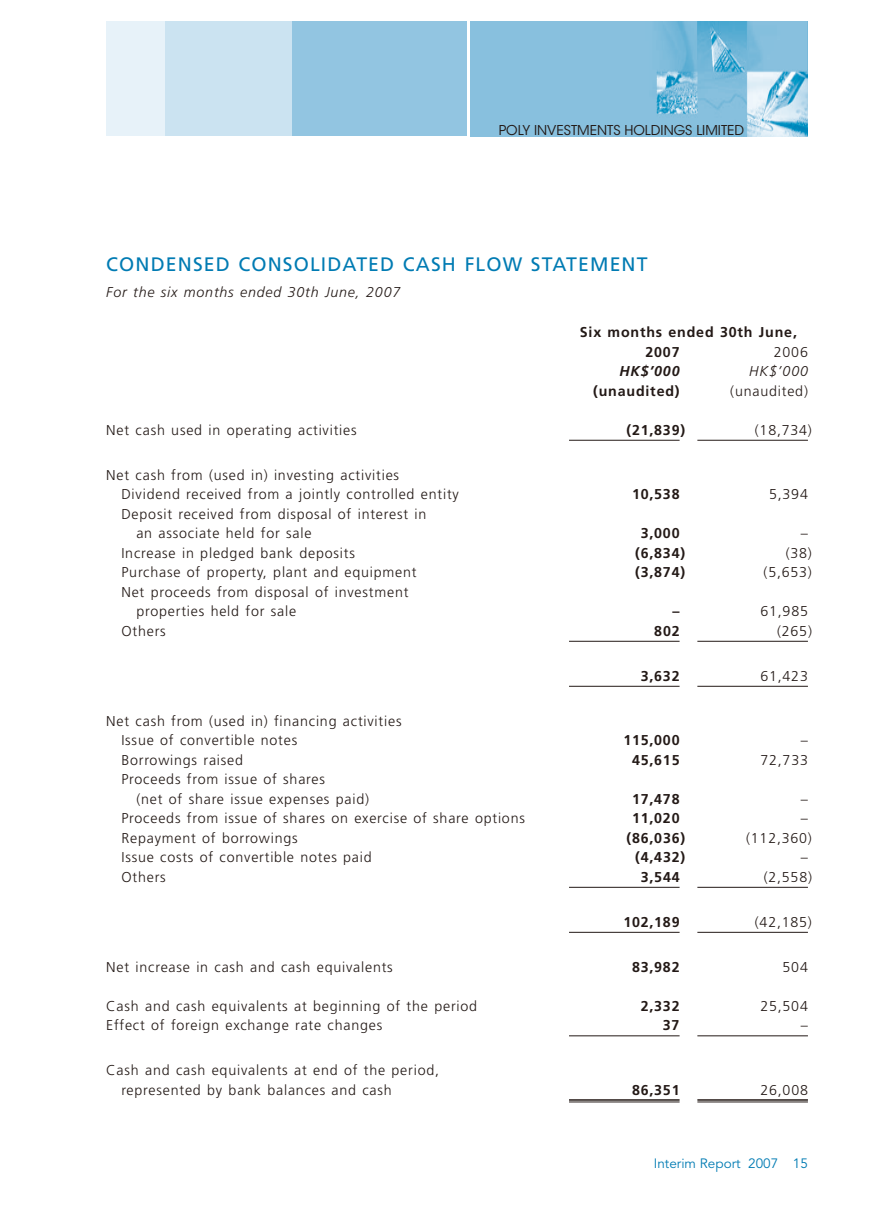
<style>
.page{position:relative;width:893px;height:1212px;background:#fff}
.page>*{position:absolute;margin:0;border:0;box-sizing:border-box;transform-origin:0 0}
.t1{font:19.5px "Frutiger LT Std";letter-spacing:.055em;color:#007bb3}
.t2{font:300 14.25px/19.5px "Frutiger LT Std";letter-spacing:.055em;color:#231916}
.t3{font:700 14.25px/19.5px "Frutiger LT Std";letter-spacing:.055em;color:#231916}
.t4{font:italic 300 14.25px "Frutiger LT Std";letter-spacing:.055em;color:#231916}
.t5{font:italic 700 14.25px "Frutiger LT Std";color:#231916}
.t6{font:13.5px "ITC Avant Garde Std";color:#231916}
.t7{font:13.5px "Avenir LT Std";color:#007bb3}
</style>
<div class="page">
<img style="left:471px;top:21px;width:337px;height:115px">
<div style="left:106px;top:21px;width:108px;height:115px;background:#e7f2f9"></div>
<div style="left:166px;top:21px;width:131px;height:115px;background:#cbe3f1"></div>
<div style="left:292px;top:21px;width:174px;height:115px;background:#92c5e1"></div>
<hr style="left:569px;top:440px;width:111px;height:1px;background:#231916">
<hr style="left:697px;top:440px;width:111px;height:1px;background:#231916">
<hr style="left:569px;top:641px;width:111px;height:1px;background:#231916">
<hr style="left:697px;top:641px;width:111px;height:1px;background:#231916">
<hr style="left:569px;top:686px;width:111px;height:1px;background:#231916">
<hr style="left:697px;top:686px;width:111px;height:1px;background:#231916">
<hr style="left:569px;top:887px;width:111px;height:1px;background:#231916">
<hr style="left:697px;top:887px;width:111px;height:1px;background:#231916">
<hr style="left:569px;top:932px;width:111px;height:1px;background:#231916">
<hr style="left:697px;top:932px;width:111px;height:1px;background:#231916">
<hr style="left:569px;top:1035px;width:111px;height:1px;background:#231916">
<hr style="left:697px;top:1035px;width:111px;height:1px;background:#231916">
<hr style="left:569px;top:1099px;width:111px;height:2px;background:#231916">
<hr style="left:569px;top:1102px;width:111px;height:1px;background:#231916">
<hr style="left:697px;top:1099px;width:111px;height:2px;background:#231916">
<hr style="left:697px;top:1102px;width:111px;height:1px;background:#231916">
<p class="t6" style="left:499px;top:121px;width:247px">POLY INVESTMENTS HOLDINGS LIMITED</p>
<h1 class="t1" style="left:106px;top:253px;width:543px">CONDENSED CONSOLIDATED CASH FLOW STATEMENT</h1>
<p class="t4" style="left:106px;top:283px;width:295px">For the six months ended 30th June, 2007</p>
<p class="t3" style="left:645px;top:322px;width:153px;text-indent:-66px">Six months ended 30th June,<br>2007</p>
<p class="t2" style="left:774px;top:342px;width:36px">2006</p>
<p class="t5" style="left:619px;top:363px;width:62px">HK$’000</p>
<p class="t4" style="left:749px;top:363px;width:60px">HK$’000</p>
<p class="t3" style="left:593px;top:381px;width:88px">(unaudited)</p>
<p class="t2" style="left:730px;top:381px;width:79px">(unaudited)</p>
<p class="t2" style="left:106px;top:420px;width:252px">Net cash used in operating activities</p>
<p class="t3" style="left:626px;top:420px;width:60px">(21,839)</p>
<p class="t2" style="left:755px;top:420px;width:59px">(18,734)</p>
<p class="t2" style="left:121px;top:465px;width:339px;text-indent:-15px">Net cash from (used in) investing activities<br>Dividend received from a jointly controlled entity</p>
<p class="t3" style="left:632px;top:484px;width:49px">10,538</p>
<p class="t2" style="left:769px;top:485px;width:40px">5,394</p>
<p class="t2" style="left:136px;top:504px;width:292px;text-indent:-15px">Deposit received from disposal of interest in an associate held for sale</p>
<p class="t3" style="left:641px;top:523px;width:40px">3,000</p>
<p class="t2" style="left:801px;top:524px;width:9px">–</p>
<p class="t2" style="left:121px;top:543px;width:235px">Increase in pledged bank deposits</p>
<p class="t3" style="left:635px;top:543px;width:51px">(6,834)</p>
<p class="t2" style="left:786px;top:543px;width:28px">(38)</p>
<p class="t2" style="left:121px;top:563px;width:297px">Purchase of property, plant and equipment</p>
<p class="t3" style="left:635px;top:562px;width:51px">(3,874)</p>
<p class="t2" style="left:764px;top:563px;width:50px">(5,653)</p>
<p class="t2" style="left:136px;top:582px;width:274px;text-indent:-15px">Net proceeds from disposal of investment properties held for sale</p>
<p class="t3" style="left:672px;top:601px;width:9px">–</p>
<p class="t2" style="left:760px;top:602px;width:49px">61,985</p>
<p class="t2" style="left:121px;top:621px;width:46px">Others</p>
<p class="t3" style="left:654px;top:621px;width:27px">802</p>
<p class="t2" style="left:777px;top:621px;width:36px">(265)</p>
<p class="t3" style="left:641px;top:666px;width:40px">3,632</p>
<p class="t2" style="left:760px;top:666px;width:49px">61,423</p>
<p class="t2" style="left:121px;top:711px;width:282px;text-indent:-15px">Net cash from (used in) financing activities<br>Issue of convertible notes</p>
<p class="t3" style="left:623px;top:730px;width:58px">115,000</p>
<p class="t2" style="left:801px;top:731px;width:9px">–</p>
<p class="t2" style="left:121px;top:750px;width:123px">Borrowings raised</p>
<p class="t3" style="left:632px;top:750px;width:49px">45,615</p>
<p class="t2" style="left:760px;top:750px;width:49px">72,733</p>
<p class="t2" style="left:136px;top:770px;width:234px;text-indent:-15px">Proceeds from issue of shares<br>(net of share issue expenses paid)</p>
<p class="t3" style="left:632px;top:789px;width:49px">17,478</p>
<p class="t2" style="left:801px;top:789px;width:9px">–</p>
<p class="t2" style="left:121px;top:809px;width:405px">Proceeds from issue of shares on exercise of share options</p>
<p class="t3" style="left:632px;top:808px;width:49px">11,020</p>
<p class="t2" style="left:801px;top:809px;width:9px">–</p>
<p class="t2" style="left:121px;top:828px;width:178px">Repayment of borrowings</p>
<p class="t3" style="left:626px;top:828px;width:60px">(86,036)</p>
<p class="t2" style="left:746px;top:828px;width:67px">(112,360)</p>
<p class="t2" style="left:121px;top:848px;width:252px">Issue costs of convertible notes paid</p>
<p class="t3" style="left:635px;top:847px;width:51px">(4,432)</p>
<p class="t2" style="left:801px;top:848px;width:9px">–</p>
<p class="t2" style="left:121px;top:867px;width:46px">Others</p>
<p class="t3" style="left:641px;top:867px;width:40px">3,544</p>
<p class="t2" style="left:764px;top:867px;width:50px">(2,558)</p>
<p class="t3" style="left:623px;top:912px;width:58px">102,189</p>
<p class="t2" style="left:755px;top:912px;width:59px">(42,185)</p>
<p class="t2" style="left:106px;top:957px;width:288px">Net increase in cash and cash equivalents</p>
<p class="t3" style="left:632px;top:957px;width:49px">83,982</p>
<p class="t2" style="left:783px;top:957px;width:27px">504</p>
<p class="t2" style="left:106px;top:996px;width:372px">Cash and cash equivalents at beginning of the period</p>
<p class="t3" style="left:641px;top:996px;width:40px">2,332</p>
<p class="t2" style="left:760px;top:996px;width:49px">25,504</p>
<p class="t2" style="left:106px;top:1016px;width:277px">Effect of foreign exchange rate changes</p>
<p class="t3" style="left:663px;top:1015px;width:18px">37</p>
<p class="t2" style="left:801px;top:1016px;width:9px">–</p>
<p class="t2" style="left:121px;top:1061px;width:319px;text-indent:-15px">Cash and cash equivalents at end of the period, represented by bank balances and cash</p>
<p class="t3" style="left:632px;top:1080px;width:49px">86,351</p>
<p class="t2" style="left:760px;top:1080px;width:49px">26,008</p>
<p class="t7" style="left:654px;top:1155px;width:126px">Interim Report 2007</p>
<p class="t7" style="left:793px;top:1155px;width:8px">15</p>
</div>
